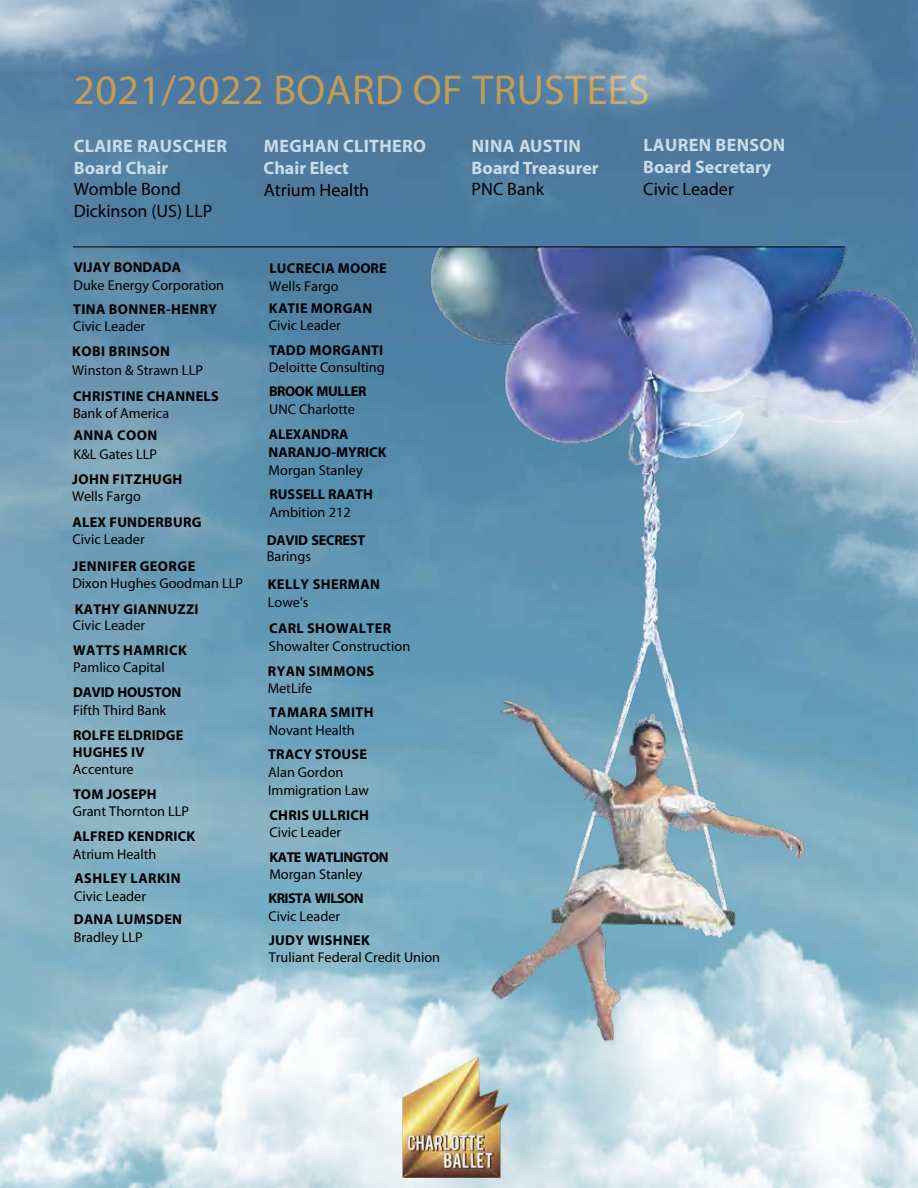
<style>
.page{position:relative;width:918px;height:1188px;background:#fff}
.page>*{position:absolute;margin:0;border:0;box-sizing:border-box;transform-origin:0 0}
.t1{font:42px "Myriad Pro";letter-spacing:.01em;color:#c39c55}
.t2{font:700 18px/22px "Myriad Pro";letter-spacing:.005em;color:#c9dce7}
.t3{font:18px/21.9px "Myriad Pro";color:#000}
.t4{font:14.25px/17.9px "Myriad Pro";color:#000}
.t5{font:700 14.25px/17.5px "Myriad Pro";letter-spacing:.02em;color:#000}
.t6{font:700 14.25px/18.1px "Myriad Pro";color:#000}
.t7{font:700 14.25px "Myriad Pro";letter-spacing:-.035em;color:#000}
.t8{font:700 14.25px "Myriad Pro";letter-spacing:-.02em;color:#000}
.t9{font:700 14.25px "Myriad Pro";letter-spacing:-.04em;color:#000}
</style>
<div class="page">
<img style="left:0;top:0;width:918px;height:899px">
<img style="left:0;top:899px;width:918px;height:289px">
<img style="left:349px;top:247px;width:569px;height:831px">
<hr style="left:73px;top:247px;width:772px;height:1px;background:#000">
<img style="left:0;top:0;width:251px;height:88px">
<img style="left:360px;top:0;width:558px;height:122px">
<img style="left:635px;top:320px;width:283px;height:297px">
<img style="left:403px;top:1053px;width:106px;height:124px">
<h1 class="t1" style="left:74px;top:67px;width:578px">2021/2022 BOARD OF TRUSTEES</h1>
<p class="t2" style="left:643px;top:133px;width:144px">LAUREN BENSON<br>Board Secretary</p>
<p class="t3" style="left:643px;top:178px;width:92px">Civic Leader</p>
<p class="t2" style="left:472px;top:135px;width:129px">NINA AUSTIN<br>Board Treasurer</p>
<p class="t3" style="left:472px;top:179px;width:74px">PNC Bank</p>
<p class="t2" style="left:74px;top:135px;width:155px">CLAIRE RAUSCHER<br>Board Chair</p>
<p class="t3" style="left:74px;top:179px;width:140px">Womble Bond<br>Dickinson (US) LLP</p>
<p class="t2" style="left:264px;top:135px;width:164px">MEGHAN CLITHERO<br>Chair Elect</p>
<p class="t3" style="left:264px;top:179px;width:107px">Atrium Health</p>
<p class="t6" style="left:74px;top:258px;width:109px">VIJAY BONDADA</p>
<p class="t4" style="left:74px;top:276px;width:152px">Duke Energy Corporation</p>
<p class="t5" style="left:73px;top:300px;width:146px">TINA BONNER-HENRY</p>
<p class="t4" style="left:73px;top:318px;width:74px">Civic Leader</p>
<p class="t5" style="left:72px;top:342px;width:99px">KOBI BRINSON</p>
<p class="t4" style="left:72px;top:361px;width:132px">Winston &amp; Strawn LLP</p>
<p class="t5" style="left:73px;top:386px;width:147px">CHRISTINE CHANNELS</p>
<p class="t4" style="left:73px;top:404px;width:98px">Bank of America</p>
<p class="t5" style="left:74px;top:426px;width:85px">ANNA COON</p>
<p class="t4" style="left:74px;top:445px;width:85px">K&amp;L Gates LLP</p>
<p class="t5" style="left:72px;top:469px;width:112px">JOHN FITZHUGH</p>
<p class="t4" style="left:72px;top:488px;width:70px">Wells Fargo</p>
<p class="t5" style="left:73px;top:513px;width:130px">ALEX FUNDERBURG</p>
<p class="t4" style="left:72px;top:531px;width:74px">Civic Leader</p>
<p class="t5" style="left:73px;top:557px;width:124px">JENNIFER GEORGE</p>
<p class="t4" style="left:72px;top:575px;width:172px">Dixon Hughes Goodman LLP</p>
<p class="t5" style="left:75px;top:600px;width:125px">KATHY GIANNUZZI</p>
<p class="t4" style="left:73px;top:616px;width:74px">Civic Leader</p>
<p class="t5" style="left:73px;top:641px;width:115px">WATTS HAMRICK</p>
<p class="t4" style="left:73px;top:659px;width:93px">Pamlico Capital</p>
<p class="t8" style="left:73px;top:683px;width:110px">DAVID HOUSTON</p>
<p class="t4" style="left:73px;top:702px;width:95px">Fifth Third Bank</p>
<p class="t5" style="left:73px;top:726px;width:112px">ROLFE ELDRIDGE<br>HUGHES IV</p>
<p class="t4" style="left:73px;top:761px;width:62px">Accenture</p>
<p class="t5" style="left:73px;top:785px;width:85px">TOM JOSEPH</p>
<p class="t4" style="left:73px;top:802px;width:118px">Grant Thornton LLP</p>
<p class="t5" style="left:73px;top:827px;width:124px">ALFRED KENDRICK</p>
<p class="t4" style="left:73px;top:846px;width:85px">Atrium Health</p>
<p class="t5" style="left:74px;top:869px;width:108px">ASHLEY LARKIN</p>
<p class="t4" style="left:74px;top:888px;width:73px">Civic Leader</p>
<p class="t5" style="left:74px;top:910px;width:110px">DANA LUMSDEN</p>
<p class="t4" style="left:74px;top:929px;width:71px">Bradley LLP</p>
<p class="t5" style="left:269px;top:259px;width:119px">LUCRECIA MOORE</p>
<p class="t4" style="left:269px;top:277px;width:71px">Wells Fargo</p>
<p class="t5" style="left:269px;top:299px;width:105px">KATIE MORGAN</p>
<p class="t4" style="left:269px;top:316px;width:74px">Civic Leader</p>
<p class="t5" style="left:269px;top:341px;width:116px">TADD MORGANTI</p>
<p class="t4" style="left:269px;top:358px;width:117px">Deloitte Consulting</p>
<p class="t7" style="left:269px;top:382px;width:99px">BROOK MULLER</p>
<p class="t4" style="left:269px;top:400px;width:88px">UNC Charlotte</p>
<p class="t6" style="left:269px;top:425px;width:119px">ALEXANDRA<br>NARANJO-MYRICK</p>
<p class="t4" style="left:269px;top:461px;width:96px">Morgan Stanley</p>
<p class="t6" style="left:269px;top:484px;width:105px">RUSSELL RAATH</p>
<p class="t4" style="left:269px;top:503px;width:83px">Ambition 212</p>
<p class="t8" style="left:267px;top:531px;width:100px">DAVID SECREST</p>
<p class="t4" style="left:267px;top:547px;width:46px">Barings</p>
<p class="t5" style="left:268px;top:575px;width:114px">KELLY SHERMAN</p>
<p class="t4" style="left:268px;top:593px;width:42px">Lowe's</p>
<p class="t5" style="left:269px;top:619px;width:124px">CARL SHOWALTER</p>
<p class="t4" style="left:269px;top:637px;width:143px">Showalter Construction</p>
<p class="t5" style="left:268px;top:662px;width:108px">RYAN SIMMONS</p>
<p class="t4" style="left:268px;top:679px;width:46px">MetLife</p>
<p class="t5" style="left:269px;top:703px;width:106px">TAMARA SMITH</p>
<p class="t4" style="left:269px;top:722px;width:87px">Novant Health</p>
<p class="t5" style="left:268px;top:745px;width:101px">TRACY STOUSE</p>
<p class="t4" style="left:268px;top:764px;width:102px">Alan Gordon<br>Immigration Law</p>
<p class="t5" style="left:270px;top:806px;width:101px">CHRIS ULLRICH</p>
<p class="t4" style="left:269px;top:824px;width:73px">Civic Leader</p>
<p class="t7" style="left:270px;top:848px;width:121px">KATE WATLINGTON</p>
<p class="t4" style="left:269px;top:866px;width:95px">Morgan Stanley</p>
<p class="t9" style="left:269px;top:889px;width:97px">KRISTA WILSON</p>
<p class="t4" style="left:268px;top:908px;width:73px">Civic Leader</p>
<p class="t5" style="left:269px;top:931px;width:103px">JUDY WISHNEK</p>
<p class="t4" style="left:269px;top:949px;width:173px">Truliant Federal Credit Union</p>
</div>
